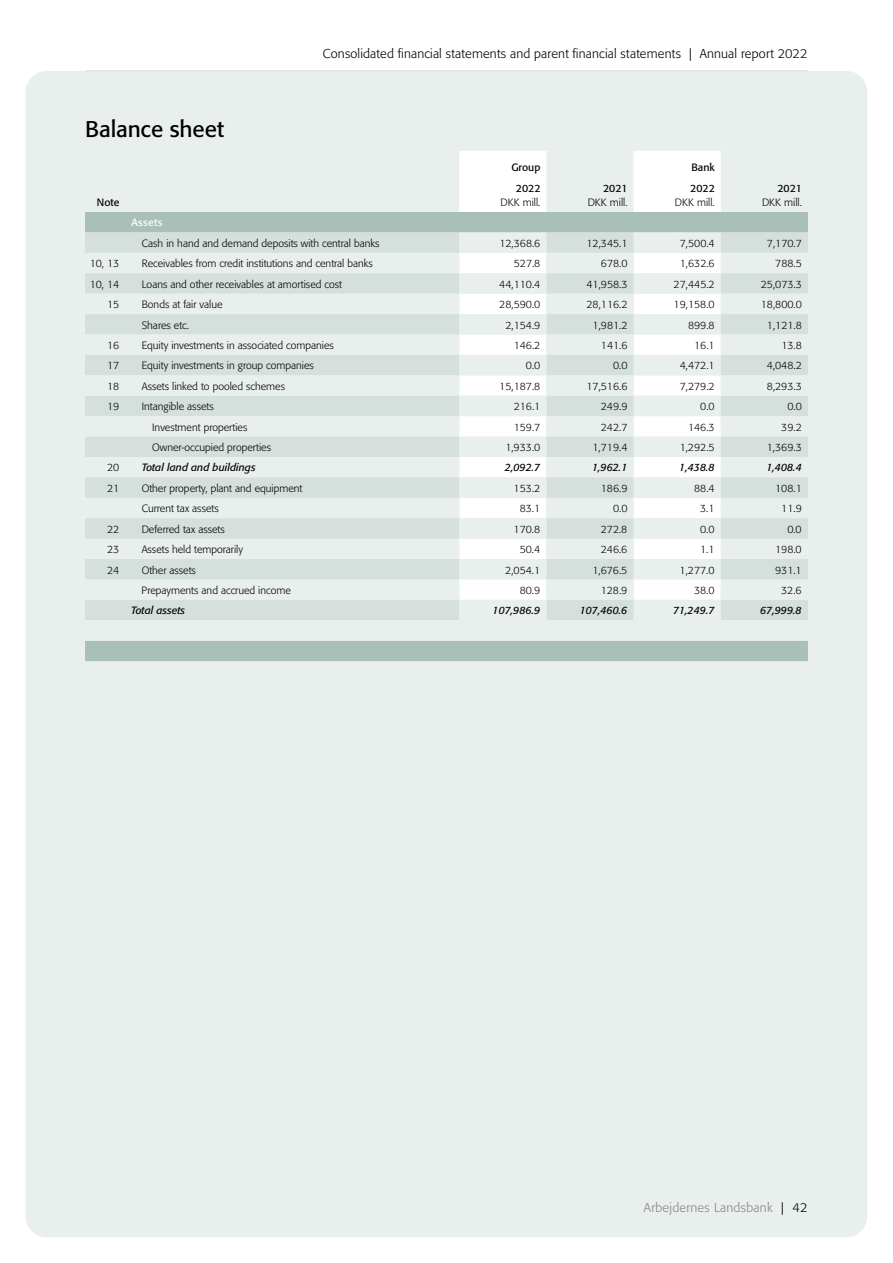
<style>
.page{position:relative;width:893px;height:1263px;background:#fff}
.page>*{position:absolute;margin:0;border:0;box-sizing:border-box;transform-origin:0 0}
.t1{font:22.5px "Formata Std";letter-spacing:-.005em;color:#000}
.t2{font:300 12.75px "Formata Std";letter-spacing:.01em;color:#000}
.t3{font:300 12.75px "Formata Std";letter-spacing:.02em;color:#878787}
.t4{font:300 10.5px "Formata Std";color:#000}
.t5{font:italic 10.5px "Formata Std";color:#000}
.t6{font:10.5px "Formata Std";color:#000}
.t7{font:10.5px "Formata Std";letter-spacing:.03em;color:#fff}
.s1{color:#000}
</style>
<div class="page">
<div style="left:26px;top:71px;width:841px;height:1166px;background:#e9efed;border-radius:21px"></div>
<hr style="left:85px;top:70px;width:723px;height:1px;background:#d5e1dd">
<svg style="left:459px;top:151px;width:262px;height:61px;fill:#fff"></svg>
<div style="left:85px;top:212px;width:723px;height:449px;background:#a8c0b7"></div>
<svg style="left:85px;top:232px;width:723px;height:409px"></svg>
<h1 class="t1" style="left:85px;top:116px;width:141px">Balance sheet</h1>
<p class="t2" style="left:323px;top:46px;width:486px">Consolidated financial statements and parent financial statements | Annual report 2022</p>
<p class="t6" style="left:511px;top:161px;width:31px">Group</p>
<p class="t6" style="left:691px;top:161px;width:25px">Bank</p>
<p class="t6" style="left:516px;top:182px;width:26px">2022</p>
<p class="t6" style="left:603px;top:182px;width:26px">2021</p>
<p class="t6" style="left:690px;top:182px;width:26px">2022</p>
<p class="t6" style="left:777px;top:182px;width:26px">2021</p>
<p class="t6" style="left:97px;top:196px;width:24px">Note</p>
<p class="t4" style="left:501px;top:196px;width:41px">DKK mill.</p>
<p class="t4" style="left:588px;top:196px;width:41px">DKK mill.</p>
<p class="t4" style="left:675px;top:196px;width:41px">DKK mill.</p>
<p class="t4" style="left:762px;top:196px;width:41px">DKK mill.</p>
<p class="t7" style="left:131px;top:216px;width:32px">Assets</p>
<p class="t4" style="left:142px;top:237px;width:239px">Cash in hand and demand deposits with central banks</p>
<p class="t4" style="left:499px;top:237px;width:43px">12,368.6</p>
<p class="t4" style="left:586px;top:237px;width:43px">12,345.1</p>
<p class="t4" style="left:680px;top:237px;width:36px">7,500.4</p>
<p class="t4" style="left:767px;top:237px;width:36px">7,170.7</p>
<p class="t4" style="left:90px;top:257px;width:31px">10, 13</p>
<p class="t4" style="left:142px;top:257px;width:233px">Receivables from credit institutions and central banks</p>
<p class="t4" style="left:514px;top:257px;width:28px">527.8</p>
<p class="t4" style="left:601px;top:257px;width:28px">678.0</p>
<p class="t4" style="left:680px;top:257px;width:36px">1,632.6</p>
<p class="t4" style="left:775px;top:257px;width:28px">788.5</p>
<p class="t4" style="left:90px;top:278px;width:31px">10, 14</p>
<p class="t4" style="left:142px;top:278px;width:202px">Loans and other receivables at amortised cost</p>
<p class="t4" style="left:499px;top:278px;width:43px">44,110.4</p>
<p class="t4" style="left:586px;top:278px;width:43px">41,958.3</p>
<p class="t4" style="left:674px;top:278px;width:43px">27,445.2</p>
<p class="t4" style="left:761px;top:278px;width:43px">25,073.3</p>
<p class="t4" style="left:107px;top:298px;width:14px">15</p>
<p class="t4" style="left:142px;top:298px;width:82px">Bonds at fair value</p>
<p class="t4" style="left:499px;top:298px;width:43px">28,590.0</p>
<p class="t4" style="left:586px;top:298px;width:43px">28,116.2</p>
<p class="t4" style="left:674px;top:298px;width:43px">19,158.0</p>
<p class="t4" style="left:761px;top:298px;width:43px">18,800.0</p>
<p class="t4" style="left:142px;top:319px;width:49px">Shares etc.</p>
<p class="t4" style="left:505px;top:319px;width:36px">2,154.9</p>
<p class="t4" style="left:593px;top:319px;width:36px">1,981.2</p>
<p class="t4" style="left:688px;top:319px;width:28px">899.8</p>
<p class="t4" style="left:767px;top:319px;width:36px">1,121.8</p>
<p class="t4" style="left:107px;top:339px;width:14px">16</p>
<p class="t4" style="left:142px;top:339px;width:194px">Equity investments in associated companies</p>
<p class="t4" style="left:514px;top:339px;width:28px">146.2</p>
<p class="t4" style="left:601px;top:339px;width:28px">141.6</p>
<p class="t4" style="left:694px;top:339px;width:22px">16.1</p>
<p class="t4" style="left:781px;top:339px;width:22px">13.8</p>
<p class="t4" style="left:107px;top:360px;width:14px">17</p>
<p class="t4" style="left:142px;top:360px;width:174px">Equity investments in group companies</p>
<p class="t4" style="left:526px;top:360px;width:16px">0.0</p>
<p class="t4" style="left:613px;top:360px;width:16px">0.0</p>
<p class="t4" style="left:680px;top:360px;width:36px">4,472.1</p>
<p class="t4" style="left:767px;top:360px;width:36px">4,048.2</p>
<p class="t4" style="left:107px;top:380px;width:14px">18</p>
<p class="t4" style="left:142px;top:380px;width:145px">Assets linked to pooled schemes</p>
<p class="t4" style="left:499px;top:380px;width:43px">15,187.8</p>
<p class="t4" style="left:586px;top:380px;width:43px">17,516.6</p>
<p class="t4" style="left:680px;top:380px;width:36px">7,279.2</p>
<p class="t4" style="left:767px;top:380px;width:36px">8,293.3</p>
<p class="t4" style="left:107px;top:400px;width:14px">19</p>
<p class="t4" style="left:142px;top:400px;width:73px">Intangible assets</p>
<p class="t4" style="left:514px;top:400px;width:28px">216.1</p>
<p class="t4" style="left:601px;top:400px;width:28px">249.9</p>
<p class="t4" style="left:700px;top:400px;width:16px">0.0</p>
<p class="t4" style="left:787px;top:400px;width:16px">0.0</p>
<p class="t4" style="left:152px;top:421px;width:97px">Investment properties</p>
<p class="t4" style="left:514px;top:421px;width:28px">159.7</p>
<p class="t4" style="left:601px;top:421px;width:28px">242.7</p>
<p class="t4" style="left:688px;top:421px;width:28px">146.3</p>
<p class="t4" style="left:781px;top:421px;width:22px">39.2</p>
<p class="t4" style="left:152px;top:441px;width:120px">Owner-occupied properties</p>
<p class="t4" style="left:505px;top:441px;width:36px">1,933.0</p>
<p class="t4" style="left:592px;top:441px;width:36px">1,719.4</p>
<p class="t4" style="left:680px;top:441px;width:36px">1,292.5</p>
<p class="t4" style="left:767px;top:441px;width:36px">1,369.3</p>
<p class="t4" style="left:107px;top:462px;width:14px">20</p>
<p class="t5" style="left:142px;top:461px;width:115px">Total land and buildings</p>
<p class="t5" style="left:505px;top:461px;width:37px">2,092.7</p>
<p class="t5" style="left:592px;top:461px;width:37px">1,962.1</p>
<p class="t5" style="left:679px;top:461px;width:37px">1,438.8</p>
<p class="t5" style="left:766px;top:461px;width:37px">1,408.4</p>
<p class="t4" style="left:107px;top:482px;width:14px">21</p>
<p class="t4" style="left:142px;top:482px;width:162px">Other property, plant and equipment</p>
<p class="t4" style="left:514px;top:482px;width:28px">153.2</p>
<p class="t4" style="left:601px;top:482px;width:28px">186.9</p>
<p class="t4" style="left:694px;top:482px;width:22px">88.4</p>
<p class="t4" style="left:775px;top:482px;width:28px">108.1</p>
<p class="t4" style="left:142px;top:502px;width:79px">Current tax assets</p>
<p class="t4" style="left:520px;top:502px;width:22px">83.1</p>
<p class="t4" style="left:613px;top:502px;width:16px">0.0</p>
<p class="t4" style="left:700px;top:502px;width:16px">3.1</p>
<p class="t4" style="left:781px;top:502px;width:22px">11.9</p>
<p class="t4" style="left:107px;top:523px;width:14px">22</p>
<p class="t4" style="left:142px;top:523px;width:85px">Deferred tax assets</p>
<p class="t4" style="left:514px;top:523px;width:28px">170.8</p>
<p class="t4" style="left:601px;top:523px;width:28px">272.8</p>
<p class="t4" style="left:700px;top:523px;width:16px">0.0</p>
<p class="t4" style="left:787px;top:523px;width:16px">0.0</p>
<p class="t4" style="left:107px;top:543px;width:14px">23</p>
<p class="t4" style="left:142px;top:543px;width:103px">Assets held temporarily</p>
<p class="t4" style="left:520px;top:543px;width:22px">50.4</p>
<p class="t4" style="left:601px;top:543px;width:28px">246.6</p>
<p class="t4" style="left:700px;top:543px;width:16px">1.1</p>
<p class="t4" style="left:775px;top:543px;width:28px">198.0</p>
<p class="t4" style="left:107px;top:564px;width:14px">24</p>
<p class="t4" style="left:142px;top:564px;width:56px">Other assets</p>
<p class="t4" style="left:505px;top:564px;width:36px">2,054.1</p>
<p class="t4" style="left:592px;top:564px;width:36px">1,676.5</p>
<p class="t4" style="left:680px;top:564px;width:36px">1,277.0</p>
<p class="t4" style="left:775px;top:564px;width:28px">931.1</p>
<p class="t4" style="left:142px;top:584px;width:151px">Prepayments and accrued income</p>
<p class="t4" style="left:520px;top:584px;width:22px">80.9</p>
<p class="t4" style="left:601px;top:584px;width:28px">128.9</p>
<p class="t4" style="left:694px;top:584px;width:22px">38.0</p>
<p class="t4" style="left:781px;top:584px;width:22px">32.6</p>
<p class="t5" style="left:131px;top:604px;width:56px">Total assets</p>
<p class="t5" style="left:493px;top:604px;width:49px">107,986.9</p>
<p class="t5" style="left:580px;top:604px;width:49px">107,460.6</p>
<p class="t5" style="left:673px;top:604px;width:43px">71,249.7</p>
<p class="t5" style="left:760px;top:604px;width:43px">67,999.8</p>
<p class="t3" style="left:644px;top:1200px;width:165px">Arbejdernes Landsbank <span class="s1">| 42</span></p>
</div>
